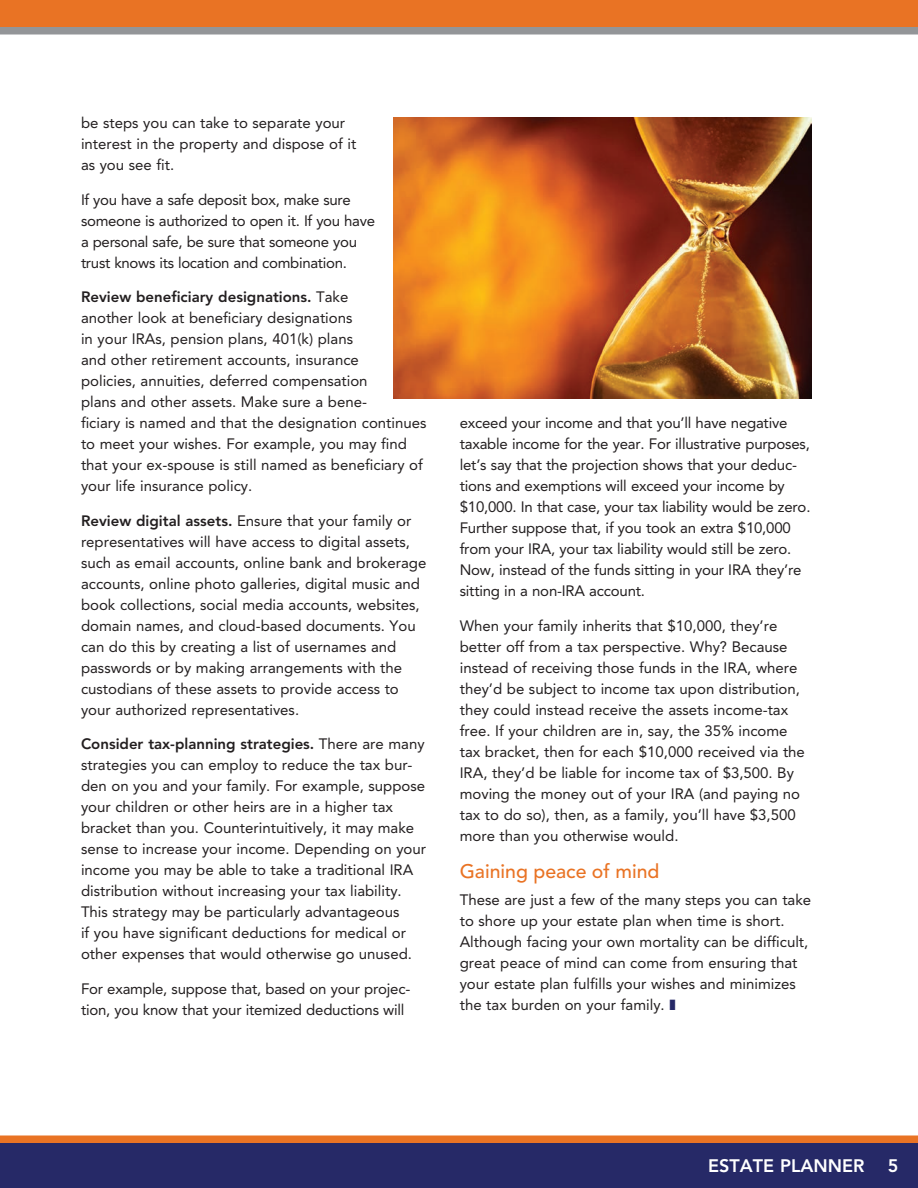
<style>
.page{position:relative;width:918px;height:1188px;background:#fff}
.page>*{position:absolute;margin:0;border:0;box-sizing:border-box;transform-origin:0 0}
.t1{font:500 19.5px "Avenir LT Std";color:#e97324}
.t2{font:800 18px "Avenir LT Std";color:#fff}
.t3{font:15px/21px "Avenir LT Std";color:#231f20}
.t4{font:15px/21px "Avenir LT Std";letter-spacing:-.02em;color:#231f20}
.s1{font-weight:800}
.s2{color:#262967}
</style>
<div class="page">
<div style="left:0;top:0;width:918px;height:27px;background:#e97324"></div>
<div style="left:0;top:27px;width:918px;height:7px;background:#939598"></div>
<div style="left:0;top:1136px;width:918px;height:7px;background:#e97324"></div>
<div style="left:0;top:1143px;width:918px;height:45px;background:#262967"></div>
<img style="left:394px;top:117px;width:418px;height:281px">
<p class="t3" style="left:81px;top:113px;width:277px">be steps you can take to separate your interest in the property and dispose of it as you see fit.</p>
<p class="t4" style="left:81px;top:189px;width:296px">If you have a safe deposit box, make sure someone is authorized to open it. If you have a personal safe, be sure that someone you trust knows its location and combination.</p>
<p class="t3" style="left:81px;top:287px;width:347px"><span class="s1">Review beneficiary designations.</span> Take<br>another look at beneficiary designations<br>in your IRAs, pension plans, 401(k) plans<br>and other retirement accounts, insurance<br>policies, annuities, deferred compensation<br>plans and other assets. Make sure a bene-<br>ficiary is named and that the designation continues to meet your wishes. For example, you may find that your ex-spouse is still named as beneficiary of your life insurance policy.</p>
<p class="t3" style="left:81px;top:510px;width:347px"><span class="s1">Review digital assets.</span> Ensure that your family or representatives will have access to digital assets, such as email accounts, online bank and brokerage accounts, online photo galleries, digital music and book collections, social media accounts, websites, domain names, and cloud-based documents. You can do this by creating a list of usernames and passwords or by making arrangements with the custodians of these assets to provide access to your authorized representatives.</p>
<p class="t3" style="left:81px;top:734px;width:347px"><span class="s1">Consider tax-planning strategies.</span> There are many strategies you can employ to reduce the tax bur&shy;den on you and your family. For example, suppose your children or other heirs are in a higher tax bracket than you. Counterintuitively, it may make sense to increase your income. Depending on your income you may be able to take a traditional IRA distribution without increasing your tax liability.<br>This strategy may be particularly advantageous<br>if you have significant deductions for medical or other expenses that would otherwise go unused.</p>
<p class="t3" style="left:81px;top:978px;width:331px">For example, suppose that, based on your projec&shy;tion, you know that your itemized deductions will</p>
<p class="t3" style="left:460px;top:413px;width:352px">exceed your income and that you’ll have negative taxable income for the year. For illustrative purposes, let’s say that the projection shows that your deduc&shy;tions and exemptions will exceed your income by $10,000. In that case, your tax liability would be zero.<br>Further suppose that, if you took an extra $10,000 from your IRA, your tax liability would still be zero.<br>Now, instead of the funds sitting in your IRA they’re sitting in a non-IRA account.</p>
<p class="t3" style="left:460px;top:615px;width:347px">When your family inherits that $10,000, they’re better off from a tax perspective. Why? Because instead of receiving those funds in the IRA, where they’d be subject to income tax upon distribution, they could instead receive the assets income-tax free. If your children are in, say, the 35% income tax bracket, then for each $10,000 received via the IRA, they’d be liable for income tax of $3,500. By moving the money out of your IRA (and paying no tax to do so), then, as a family, you’ll have $3,500 more than you otherwise would.</p>
<h1 class="t1" style="left:460px;top:860px;width:201px">Gaining peace of mind</h1>
<p class="t3" style="left:460px;top:889px;width:353px">These are just a few of the many steps you can take to shore up your estate plan when time is short.<br>Although facing your own mortality can be difficult, great peace of mind can come from ensuring that your estate plan fulfills your wishes and minimizes the tax burden on your family. <span class="s2">❚</span></p>
<p class="t2" style="left:708px;top:1155px;width:158px">ESTATE PLANNER</p>
<p class="t2" style="left:888px;top:1155px;width:12px">5</p>
</div>
